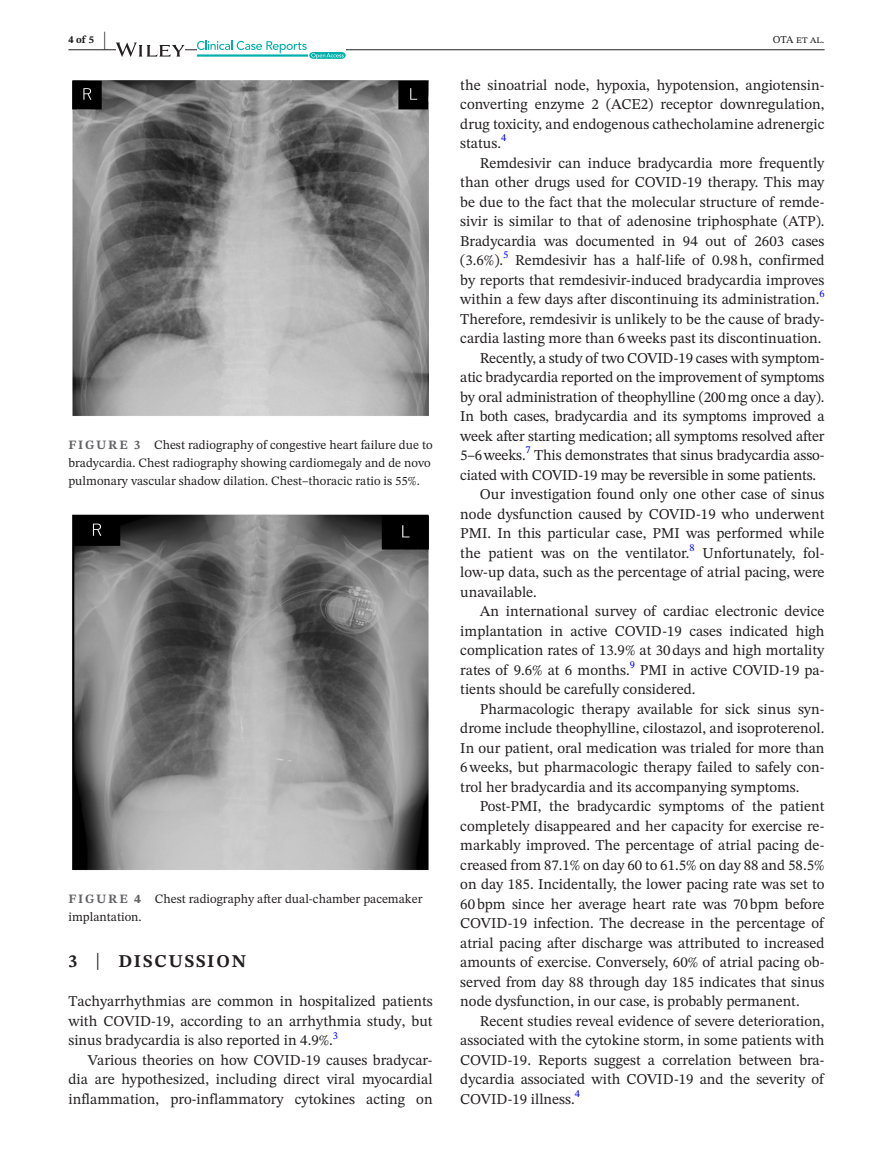
<style>
.page{position:relative;width:893px;height:1174px;background:#fff}
.page>*{position:absolute;margin:0;border:0;box-sizing:border-box;transform-origin:0 0}
.t1{font:700 18px "STIX Two Text";letter-spacing:.1em;color:#231f20}
.t2{font:15px/19.5px "STIX Two Text";color:#231f20;text-align:justify}
.t3{font:12.75px/18px "STIX Two Text";color:#231f20}
.t4{font:10.5px "STIX Two Text";letter-spacing:-.005em;color:#231f20}
.t5{font:10.5px "STIX Two Text";color:#00f}
.t6{font:700 10.5px "STIX Two Text";color:#231f20}
.s1{font-size:21px}
.s2{font-weight:700;color:#636366}
.s3{font-weight:400;font-size:23.7px}
</style>
<div class="page">
<hr style="left:68px;top:49px;width:756px;height:1px;background:#231f20">
<svg style="left:116px;top:43px;width:69px;height:14px"></svg>
<svg style="left:197px;top:41px;width:149px;height:18px"></svg>
<img style="left:72px;top:80px;width:357px;height:336px">
<img style="left:72px;top:514px;width:357px;height:356px">
<p class="t6" style="left:68px;top:32px;width:39px">4 of 5 <span class="s1">|</span></p>
<p class="t4" style="left:773px;top:32px;width:53px">OTA et al.</p>
<p class="t3" style="left:68px;top:435px;width:366px"><span class="s2">FIGURE 3</span> Chest radiography of congestive heart failure due to bradycardia. Chest radiography showing cardiomegaly and de novo pulmonary vascular shadow dilation. Chest–thoracic ratio is 55%.</p>
<p class="t3" style="left:68px;top:889px;width:356px"><span class="s2">FIGURE 4</span> Chest radiography after dual-chamber pacemaker implantation.</p>
<p class="t1" style="left:68px;top:948px;width:179px">3 <span class="s3">|</span> DISCUSSION</p>
<p class="t2" style="left:68px;top:991px;width:366px">Tachyarrhythmias are common in hospitalized patients with COVID-19, according to an arrhythmia study, but sinus bradycardia is also reported in 4.9%.</p>
<p class="t5" style="left:333px;top:1027px;width:7px">3</p>
<p class="t2" style="left:68px;top:1050px;width:366px;text-indent:19px">Various theories on how COVID-19 causes bradycar&shy;dia are hypothesized, including direct viral myocardial inflammation, pro-inflammatory cytokines acting on</p>
<p class="t2" style="left:460px;top:75px;width:366px">the sinoatrial node, hypoxia, hypotension, angiotensin&shy;converting enzyme 2 (ACE2) receptor downregulation, drug toxicity, and endogenous cathecholamine adrenergic status.<sup>4</sup></p>
<p class="t2" style="left:460px;top:153px;width:366px;text-indent:20px">Remdesivir can induce bradycardia more frequently than other drugs used for COVID-19 therapy. This may be due to the fact that the molecular structure of remde&shy;sivir is similar to that of adenosine triphosphate (ATP).<br>Bradycardia was documented in 94 out of 2603 cases (3.6%).</p>
<p class="t5" style="left:503px;top:247px;width:7px">5</p>
<p class="t2" style="left:460px;top:250px;width:366px;text-indent:55px">Remdesivir has a half-life of 0.98h, confirmed by reports that remdesivir-induced bradycardia improves within a few days after discontinuing its administration.</p>
<p class="t5" style="left:819px;top:286px;width:7px">6</p>
<p class="t2" style="left:460px;top:309px;width:366px">Therefore, remdesivir is unlikely to be the cause of brady-</p>
<p class="t2" style="left:460px;top:328px;width:363px">cardia lasting more than 6weeks past its discontinuation.</p>
<p class="t2" style="left:480px;top:348px;width:346px">Recently, a study of two COVID-19 cases with symptom-</p>
<p class="t2" style="left:460px;top:367px;width:366px">atic bradycardia reported on the improvement of symptoms</p>
<p class="t2" style="left:460px;top:387px;width:366px">by oral administration of theophylline (200mg once a day).</p>
<p class="t2" style="left:460px;top:406px;width:366px">In both cases, bradycardia and its symptoms improved a</p>
<p class="t2" style="left:460px;top:426px;width:366px">week after starting medication; all symptoms resolved after</p>
<p class="t2" style="left:460px;top:445px;width:67px">5–6weeks.</p>
<p class="t5" style="left:526px;top:442px;width:7px">7</p>
<p class="t2" style="left:534px;top:445px;width:292px">This demonstrates that sinus bradycardia asso-</p>
<p class="t2" style="left:460px;top:465px;width:357px">ciated with COVID-19 may be reversible in some patients.</p>
<p class="t2" style="left:480px;top:484px;width:346px">Our investigation found only one other case of sinus</p>
<p class="t2" style="left:460px;top:504px;width:366px">node dysfunction caused by COVID-19 who underwent</p>
<p class="t2" style="left:460px;top:523px;width:366px">PMI. In this particular case, PMI was performed while</p>
<p class="t2" style="left:460px;top:543px;width:231px">the patient was on the ventilator.</p>
<p class="t5" style="left:689px;top:540px;width:7px">8</p>
<p class="t2" style="left:460px;top:543px;width:366px;text-indent:242px">Unfortunately, fol&shy;low-up data, such as the percentage of atrial pacing, were unavailable.</p>
<p class="t2" style="left:460px;top:601px;width:366px;text-indent:20px">An international survey of cardiac electronic device implantation in active COVID-19 cases indicated high complication rates of 13.9% at 30days and high mortality rates of 9.6% at 6 months.</p>
<p class="t5" style="left:630px;top:657px;width:7px">9</p>
<p class="t2" style="left:460px;top:660px;width:366px;text-indent:180px">PMI in active COVID-19 pa&shy;tients should be carefully considered.</p>
<p class="t2" style="left:460px;top:699px;width:366px;text-indent:20px">Pharmacologic therapy available for sick sinus syn&shy;drome include theophylline, cilostazol, and isoproterenol.<br>In our patient, oral medication was trialed for more than 6weeks, but pharmacologic therapy failed to safely con&shy;trol her bradycardia and its accompanying symptoms.</p>
<p class="t2" style="left:460px;top:796px;width:366px;text-indent:20px">Post-PMI, the bradycardic symptoms of the patient completely disappeared and her capacity for exercise re&shy;markably improved. The percentage of atrial pacing de&shy;creased from 87.1% on day 60 to 61.5% on day 88 and 58.5% on day 185. Incidentally, the lower pacing rate was set to 60bpm since her average heart rate was 70bpm before COVID-19 infection. The decrease in the percentage of atrial pacing after discharge was attributed to increased amounts of exercise. Conversely, 60% of atrial pacing ob&shy;served from day 88 through day 185 indicates that sinus node dysfunction, in our case, is probably permanent.</p>
<p class="t2" style="left:460px;top:1011px;width:366px;text-indent:20px">Recent studies reveal evidence of severe deterioration, associated with the cytokine storm, in some patients with COVID-19. Reports suggest a correlation between bra&shy;dycardia associated with COVID-19 and the severity of COVID-19 illness.<sup>4</sup></p>
</div>
